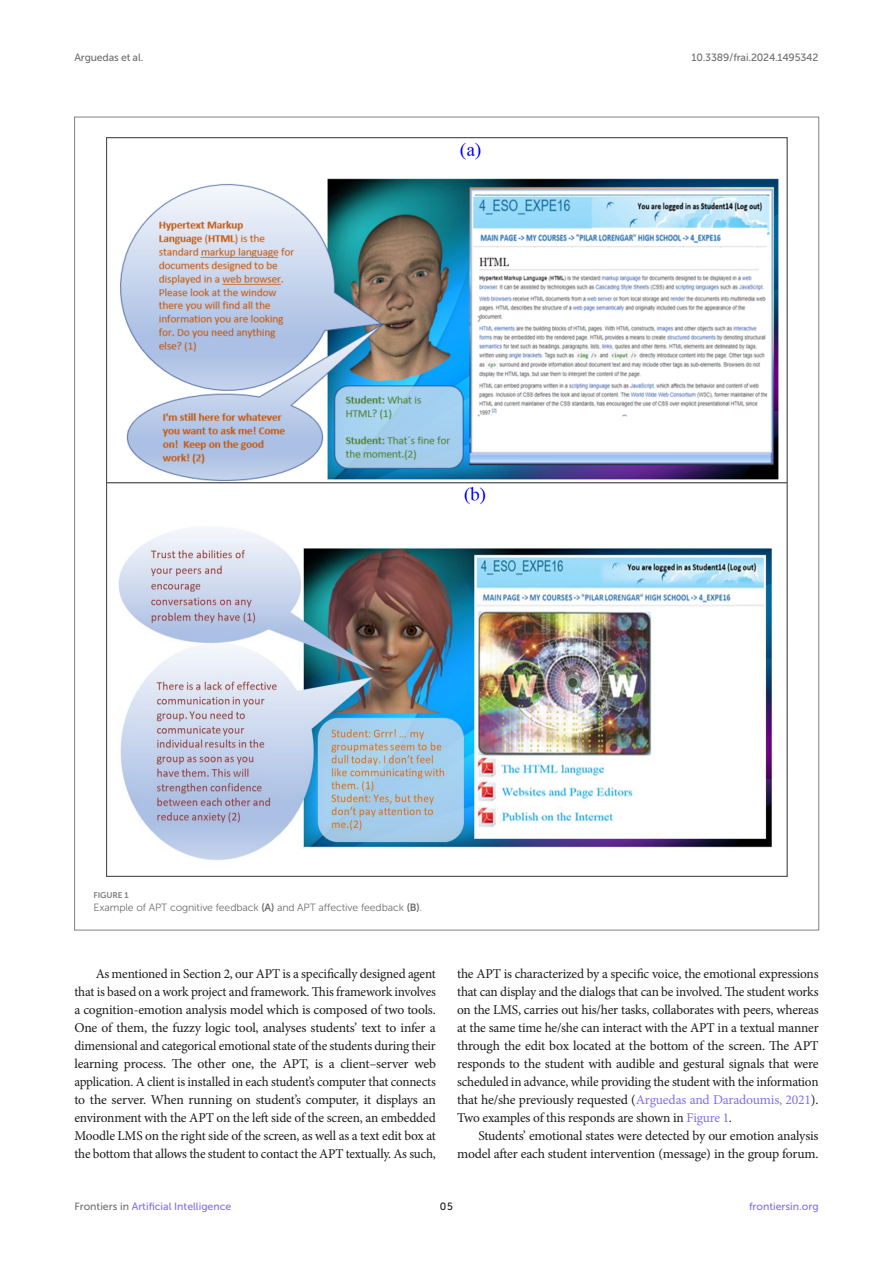
<style>
.page{position:relative;width:893px;height:1263px;background:#fff}
.page>*{position:absolute;margin:0;border:0;box-sizing:border-box;transform-origin:0 0}
.TEXT{font:13.5px/18px "Minion Pro";letter-spacing:-.015em;color:#1b1c1b;text-align:justify}
.FIG_LEG{font:10.5px "Museo Sans 300";letter-spacing:-.01em;color:#706f70}
.t1{font:10.5px "Museo Sans 500";color:#856df0}
.t2{font:10.5px "Museo Sans 500";letter-spacing:-.015em;color:#706f70}
.t3{font:10.5px "Museo Sans 500";color:#1b1c1b}
.FIG_HD{font:8.25px "Museo Sans 700";letter-spacing:-.01em;color:#7e7f7f}
.s1{font-family:"Museo Sans 700"}
.s2{color:#856df0}
.s3{color:#706f70}
</style>
<div class="page">
<img style="left:106px;top:137px;width:682px;height:740px">
<p class="t2" style="left:74px;top:51px;width:70px">Arguedas et al.</p>
<p class="t2" style="left:691px;top:51px;width:129px">10.3389/frai.2024.1495342</p>
<p class="FIG_HD" style="left:94px;top:890px;width:37px">FIGURE 1</p>
<p class="FIG_LEG" style="left:94px;top:902px;width:330px">Example of APT cognitive feedback <span class="s1">(A)</span> and APT affective feedback <span class="s1">(B)</span>.</p>
<p class="TEXT" style="left:74px;top:965px;width:363px;text-indent:21px">As mentioned in Section 2, our APT is a specifically designed agent that is based on a work project and framework. This framework involves a cognition-emotion analysis model which is composed of two tools.<br>One of them, the fuzzy logic tool, analyses students’ text to infer a dimensional and categorical emotional state of the students during their learning process. The other one, the APT, is a client–server web application. A client is installed in each student’s computer that connects to the server. When running on student’s computer, it displays an environment with the APT on the left side of the screen, an embedded Moodle LMS on the right side of the screen, as well as a text edit box at the bottom that allows the student to contact the APT textually. As such,</p>
<p class="TEXT" style="left:457px;top:965px;width:363px">the APT is characterized by a specific voice, the emotional expressions that can display and the dialogs that can be involved. The student works on the LMS, carries out his/her tasks, collaborates with peers, whereas at the same time he/she can interact with the APT in a textual manner through the edit box located at the bottom of the screen. The APT responds to the student with audible and gestural signals that were scheduled in advance, while providing the student with the information that he/she previously requested (<span class="s2">Arguedas and Daradoumis, 2021</span>).<br>Two examples of this responds are shown in <span class="s2">Figure 1</span>.</p>
<p class="TEXT" style="left:457px;top:1127px;width:363px;text-align:right">Students’ emotional states were detected by our emotion analysis model after each student intervention (message) in the group forum.</p>
<p class="t1" style="left:74px;top:1200px;width:158px"><span class="s3">Frontiers in</span> Artificial Intelligence</p>
<p class="t3" style="left:440px;top:1200px;width:14px">05</p>
<p class="t1" style="left:749px;top:1200px;width:71px">frontiersin.org</p>
</div>
